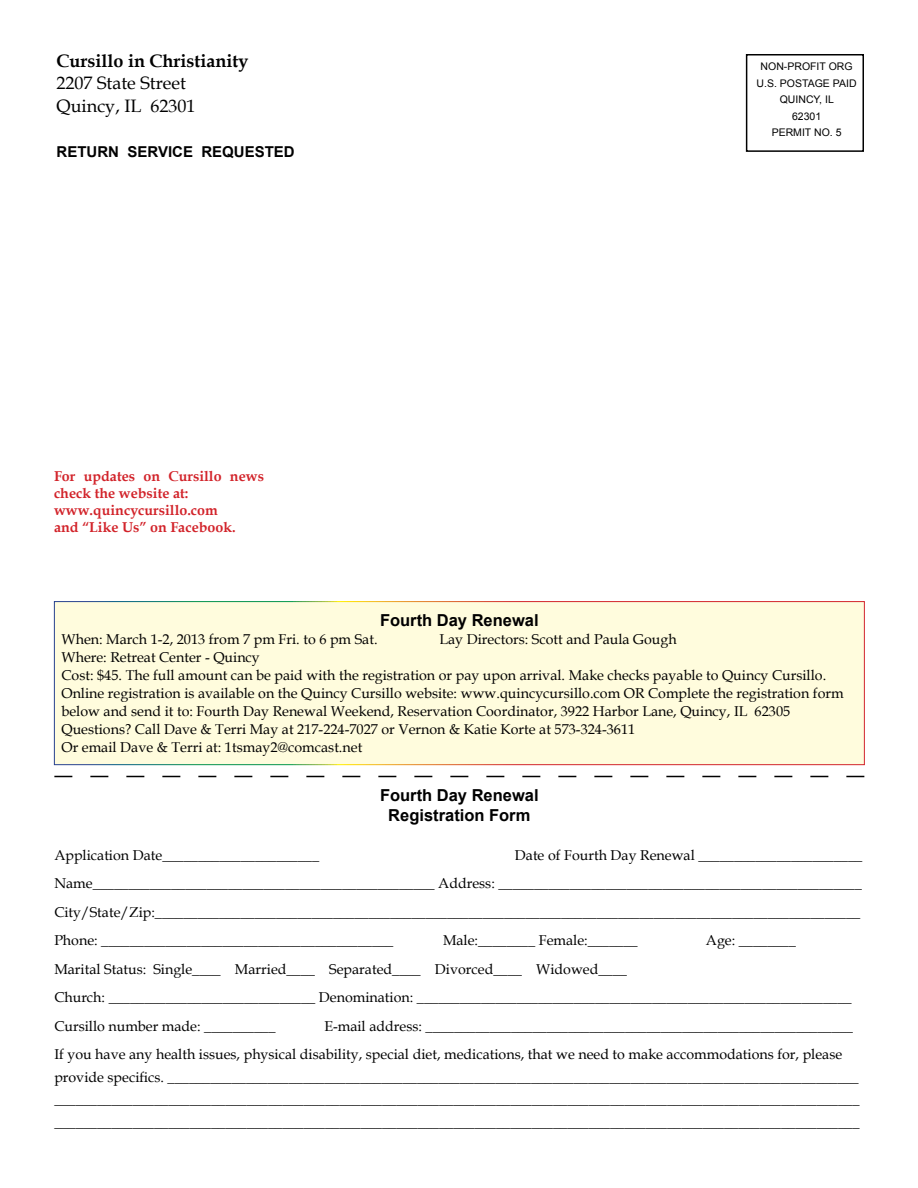
<style>
.page{position:relative;width:918px;height:1188px;background:#fff}
.page>*{position:absolute;margin:0;border:0;box-sizing:border-box;transform-origin:0 0}
.t1{font:18px/22.4px "Book Antiqua";color:#000}
.t2{font:700 18px "Book Antiqua";color:#000}
.t3{font:700 16.5px/19.8px "Arial";color:#000;text-align:center}
.t4{font:700 15px "Arial";color:#000}
.t5{font:14.25px/28.5px "Book Antiqua";color:#000}
.t6{font:700 14.25px/17.1px "Book Antiqua";color:#d2232a}
.t7{font:10.5px/16.5px "Arial";color:#000;text-align:center}
</style>
<div class="page">
<div style="left:746px;top:54px;width:118px;height:98px;border:2px solid #000"></div>
<svg style="left:54px;top:776px;width:810px;height:1px"></svg>
<div style="left:54px;top:602px;width:810px;height:163px;background:#fffcdd"></div>
<div style="left:54px;top:601px;width:811px;height:164px;border:1px solid #fff"></div>
<p class="t2" style="left:57px;top:49px;width:193px">Cursillo in Christianity</p>
<p class="t1" style="left:57px;top:72px;width:140px">2207 State Street<br>Quincy, IL 62301</p>
<p class="t4" style="left:57px;top:142px;width:240px">RETURN SERVICE REQUESTED</p>
<p class="t6" style="left:54px;top:467px;width:212px">For updates on Cursillo news check the website at: www.quincycursillo.com<br>and “Like Us” on Facebook.</p>
<p class="t3" style="left:380px;top:611px;width:160px">Fourth Day Renewal</p>
<p class="t7" style="left:757px;top:58px;width:101px">NON-PROFIT ORG<br>U.S. POSTAGE PAID<br>QUINCY, IL<br>62301<br>PERMIT NO. 5</p>
<p class="t5" style="left:62px;top:625px;width:318px">When: March 1-2, 2013 from 7 pm Fri. to 6 pm Sat.</p>
<p class="t5" style="left:439px;top:625px;width:239px">Lay Directors: Scott and Paula Gough</p>
<p class="t5" style="left:62px;top:648px;width:784px;line-height:18px">Where: Retreat Center - Quincy<br>Cost: $45. The full amount can be paid with the registration or pay upon arrival. Make checks payable to Quincy Cursillo.<br>Online registration is available on the Quincy Cursillo website: www.quincycursillo.com OR Complete the registration form below and send it to: Fourth Day Renewal Weekend, Reservation Coordinator, 3922 Harbor Lane, Quincy, IL 62305<br>Questions? Call Dave &amp; Terri May at 217-224-7027 or Vernon &amp; Katie Korte at 573-324-3611<br>Or email Dave &amp; Terri at: 1tsmay2@comcast.net</p>
<p class="t3" style="left:380px;top:786px;width:160px">Fourth Day Renewal<br>Registration Form</p>
<p class="t5" style="left:54px;top:840px;width:266px">Application Date______________________</p>
<p class="t5" style="left:54px;top:840px;width:809px;text-indent:461px">Date of Fourth Day Renewal _______________________ Name________________________________________________ Address: ___________________________________________________ City/State/Zip:___________________________________________________________________________________________________ Phone: _________________________________________</p>
<p class="t5" style="left:443px;top:926px;width:196px">Male:________ Female:_______</p>
<p class="t5" style="left:706px;top:926px;width:91px">Age: ________</p>
<p class="t5" style="left:54px;top:954px;width:799px">Marital Status: Single____ Married____ Separated____ Divorced____ Widowed____<br>Church: _____________________________ Denomination: _____________________________________________________________<br>Cursillo number made: __________</p>
<p class="t5" style="left:54px;top:1011px;width:800px;text-indent:270px">E-mail address: ____________________________________________________________<br>If you have any health issues, physical disability, special diet, medications, that we need to make accommodations for, please</p>
<p class="t5" style="left:54px;top:1065px;width:807px;line-height:22.5px;text-align:justify">provide specifics. _________________________________________________________________________________________________ _________________________________________________________________________________________________________________ _________________________________________________________________________________________________________________</p>
</div>
